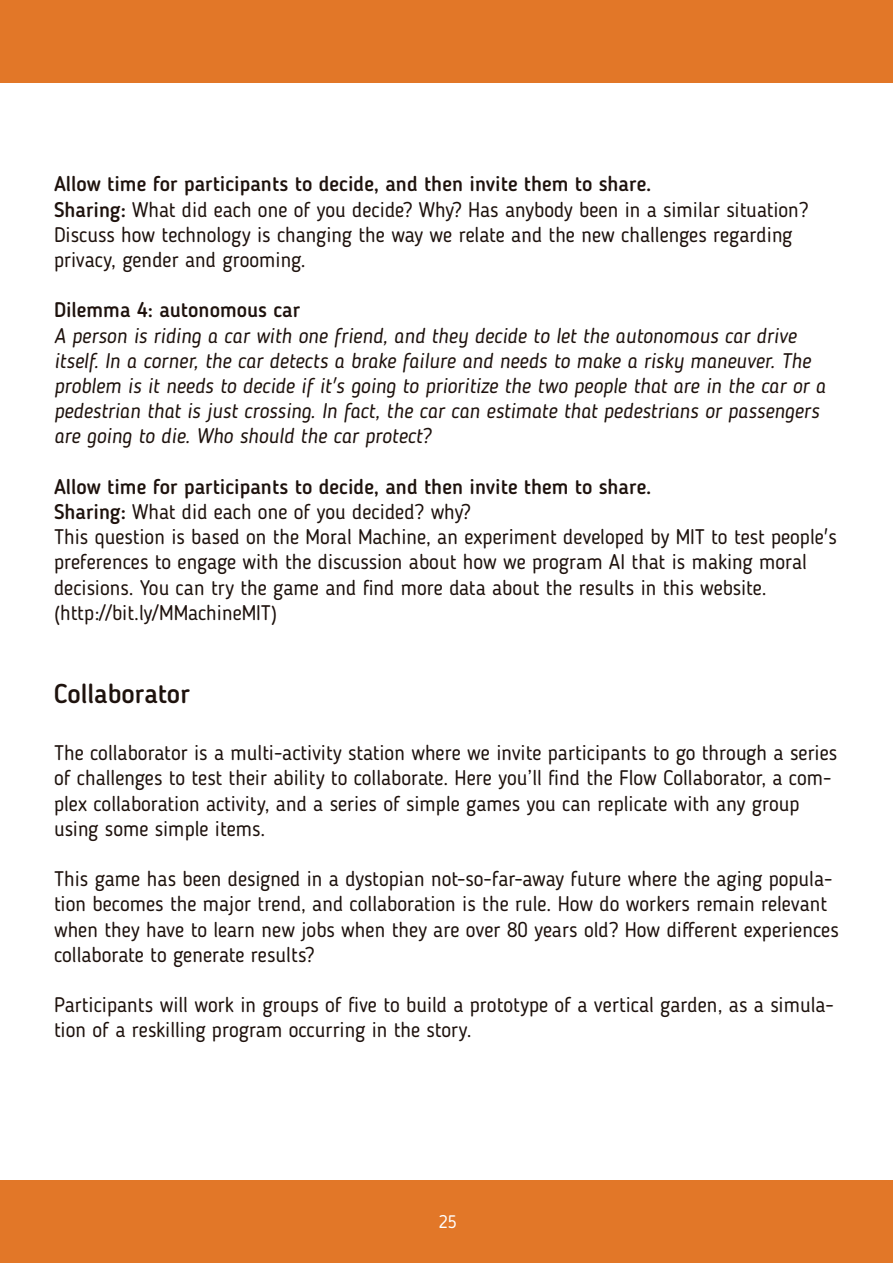
<style>
.page{position:relative;width:893px;height:1263px;background:#fff}
.page>*{position:absolute;margin:0;border:0;box-sizing:border-box;transform-origin:0 0}
.t1{font:500 27px "Blogger Sans";color:#1e120d}
.t2{font:21px/25.2px "Blogger Sans";color:#1e120d}
.t3{font:italic 21px/25.2px "Blogger Sans";color:#1e120d}
.t4{font:500 21px "Blogger Sans";color:#1e120d}
.t5{font:18px "Blogger Sans";color:#fff}
.s1{font-weight:500}
</style>
<div class="page">
<div style="left:0;top:1181px;width:893px;height:82px;background:#e27728"></div>
<div style="left:0;top:0;width:893px;height:82px;background:#e27728"></div>
<p class="t2" style="left:54px;top:171px;width:756px"><span class="s1">Allow time for participants to decide, and then invite them to share.<br>Sharing:</span> What did each one of you decide? Why? Has anybody been in a similar situation?<br>Discuss how technology is changing the way we relate and the new challenges regarding privacy, gender and grooming.</p>
<p class="t4" style="left:54px;top:297px;width:248px">Dilemma 4: autonomous car</p>
<p class="t3" style="left:54px;top:322px;width:773px">A person is riding a car with one friend, and they decide to let the autonomous car drive itself. In a corner, the car detects a brake failure and needs to make a risky maneuver. The problem is it needs to decide if it's going to prioritize the two people that are in the car or a pedestrian that is just crossing. In fact, the car can estimate that pedestrians or passengers are going to die. Who should the car protect?</p>
<p class="t2" style="left:54px;top:474px;width:785px"><span class="s1">Allow time for participants to decide, and then invite them to share.<br>Sharing:</span> What did each one of you decided? why?<br>This question is based on the Moral Machine, an experiment developed by MIT to test people's preferences to engage with the discussion about how we program AI that is making moral decisions. You can try the game and find more data about the results in this website. (http://bit.ly/MMachineMIT)</p>
<p class="t1" style="left:54px;top:677px;width:137px">Collaborator</p>
<p class="t2" style="left:54px;top:740px;width:785px">The collaborator is a multi-activity station where we invite participants to go through a series of challenges to test their ability to collaborate. Here you’ll find the Flow Collaborator, a com&shy;plex collaboration activity, and a series of simple games you can replicate with any group using some simple items.</p>
<p class="t2" style="left:54px;top:866px;width:786px">This game has been designed in a dystopian not-so-far-away future where the aging popula&shy;tion becomes the major trend, and collaboration is the rule. How do workers remain relevant when they have to learn new jobs when they are over 80 years old? How different experiences collaborate to generate results?</p>
<p class="t2" style="left:54px;top:992px;width:781px">Participants will work in groups of five to build a prototype of a vertical garden, as a simula&shy;tion of a reskilling program occurring in the story.</p>
<p class="t5" style="left:439px;top:1211px;width:19px">25</p>
</div>
